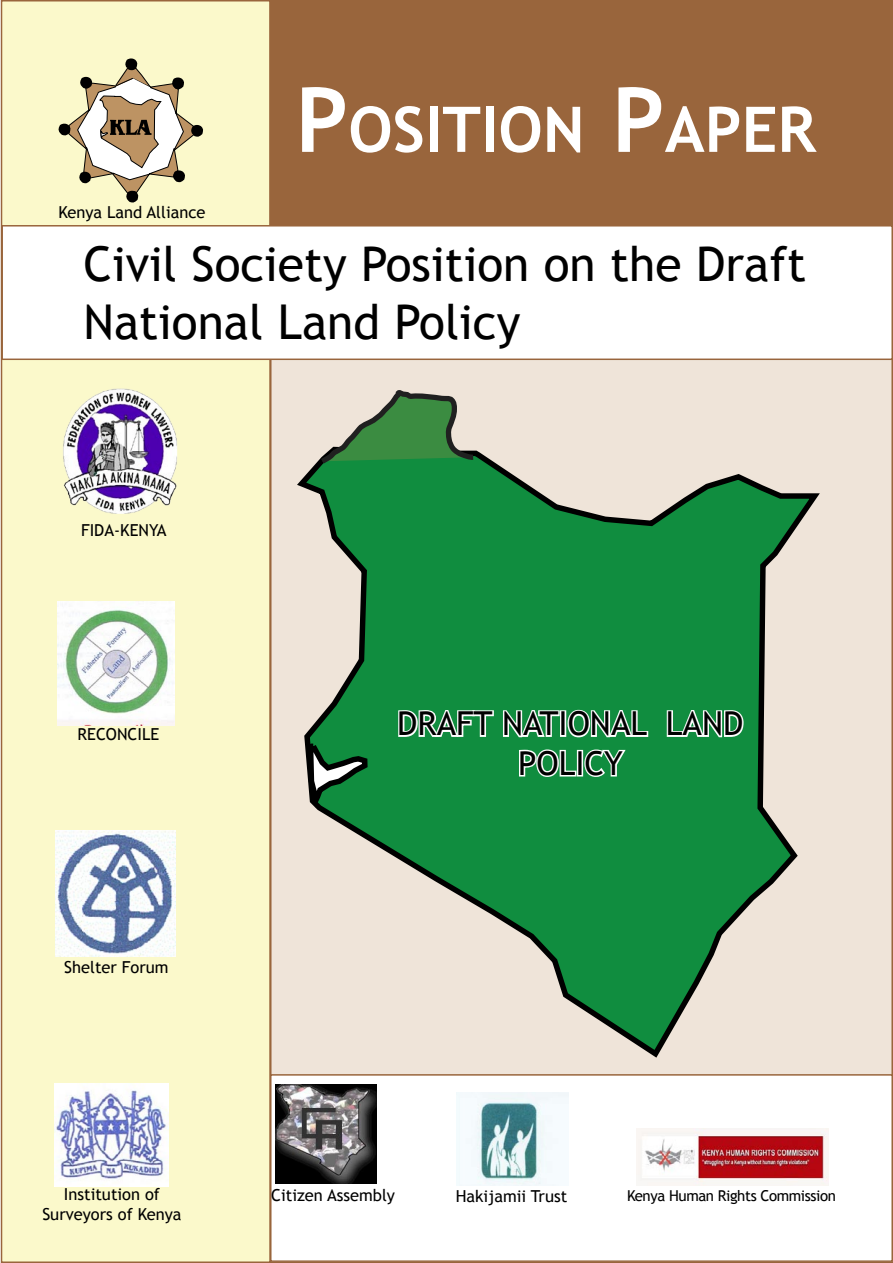
<style>
.page{position:relative;width:893px;height:1263px;background:#fff}
.page>*{position:absolute;margin:0;border:0;box-sizing:border-box;transform-origin:0 0}
.t1{font:700 63px "Trebuchet MS";color:#fff}
.t2{font:48px "Trebuchet MS";color:#000}
.t3{font:33px/39.6px "Trebuchet MS";color:#000;text-align:center}
.t4{font:16.5px "Trebuchet MS";color:#000}
.t5{font:15px "Trebuchet MS";letter-spacing:-.025em;color:#000}
.s1{font-size:90px}
</style>
<div class="page">
<div style="left:271px;top:353px;width:621px;height:909px;background:#efe4d9"></div>
<div style="left:2px;top:1px;width:268px;height:1261px;background:#fbf9cb"></div>
<div style="left:1px;top:0;width:270px;height:1263px;border:2px solid #99653c"></div>
<div style="left:270px;top:1px;width:622px;height:224px;background:#99653c"></div>
<div style="left:270px;top:0;width:623px;height:226px;border:2px solid #99653c"></div>
<div style="left:2px;top:226px;width:890px;height:133px;background:#fff"></div>
<div style="left:1px;top:225px;width:892px;height:135px;border:2px solid #99653c"></div>
<svg style="left:59px;top:58px;width:144px;height:144px"></svg>
<img style="left:63px;top:388px;width:114px;height:126px">
<img style="left:57px;top:602px;width:117px;height:123px">
<img style="left:55px;top:830px;width:120px;height:126px">
<img style="left:54px;top:1083px;width:115px;height:103px">
<div style="left:271px;top:1075px;width:621px;height:186px;background:#fff"></div>
<div style="left:270px;top:1074px;width:623px;height:188px;border:2px solid #99653c"></div>
<img style="left:276px;top:1085px;width:100px;height:99px">
<img style="left:456px;top:1092px;width:113px;height:93px">
<img style="left:636px;top:1128px;width:192px;height:57px">
<svg style="left:297px;top:452px;width:523px;height:602px"></svg>
<svg style="left:305px;top:738px;width:65px;height:62px;background:#35784e"></svg>
<svg style="left:315px;top:390px;width:164px;height:78px"></svg>
<svg style="left:397px;top:708px;width:98px;height:31px;background:#89c6a0"></svg>
<svg style="left:501px;top:708px;width:149px;height:31px;background:#8bc7a1"></svg>
<svg style="left:665px;top:708px;width:80px;height:31px;background:#89c6a0"></svg>
<svg style="left:517px;top:747px;width:110px;height:31px;background:#7ec197"></svg>
<p class="t4" style="left:58px;top:202px;width:149px">Kenya Land Alliance</p>
<p class="t1" style="left:295px;top:90px;width:522px"><span class="s1">P</span>OSITION <span class="s1">P</span>APER</p>
<p class="t2" style="left:83px;top:236px;width:724px">Civil Society Position on the Draft</p>
<p class="t2" style="left:83px;top:294px;width:438px">National Land Policy</p>
<p class="t4" style="left:81px;top:520px;width:87px">FIDA-KENYA</p>
<p class="t4" style="left:78px;top:725px;width:83px">RECONCILE</p>
<p class="t4" style="left:64px;top:957px;width:106px">Shelter Forum</p>
<p class="t4" style="left:64px;top:1185px;width:98px">Institution of</p>
<p class="t4" style="left:42px;top:1204px;width:141px">Surveyors of Kenya</p>
<p class="t3" style="left:397px;top:704px;width:347px">DRAFT NATIONAL LAND<br>POLICY</p>
<p class="t4" style="left:271px;top:1185px;width:125px">Citizen Assembly</p>
<p class="t4" style="left:456px;top:1186px;width:113px">Hakijamii Trust</p>
<p class="t5" style="left:627px;top:1187px;width:210px">Kenya Human Rights Commission</p>
</div>
